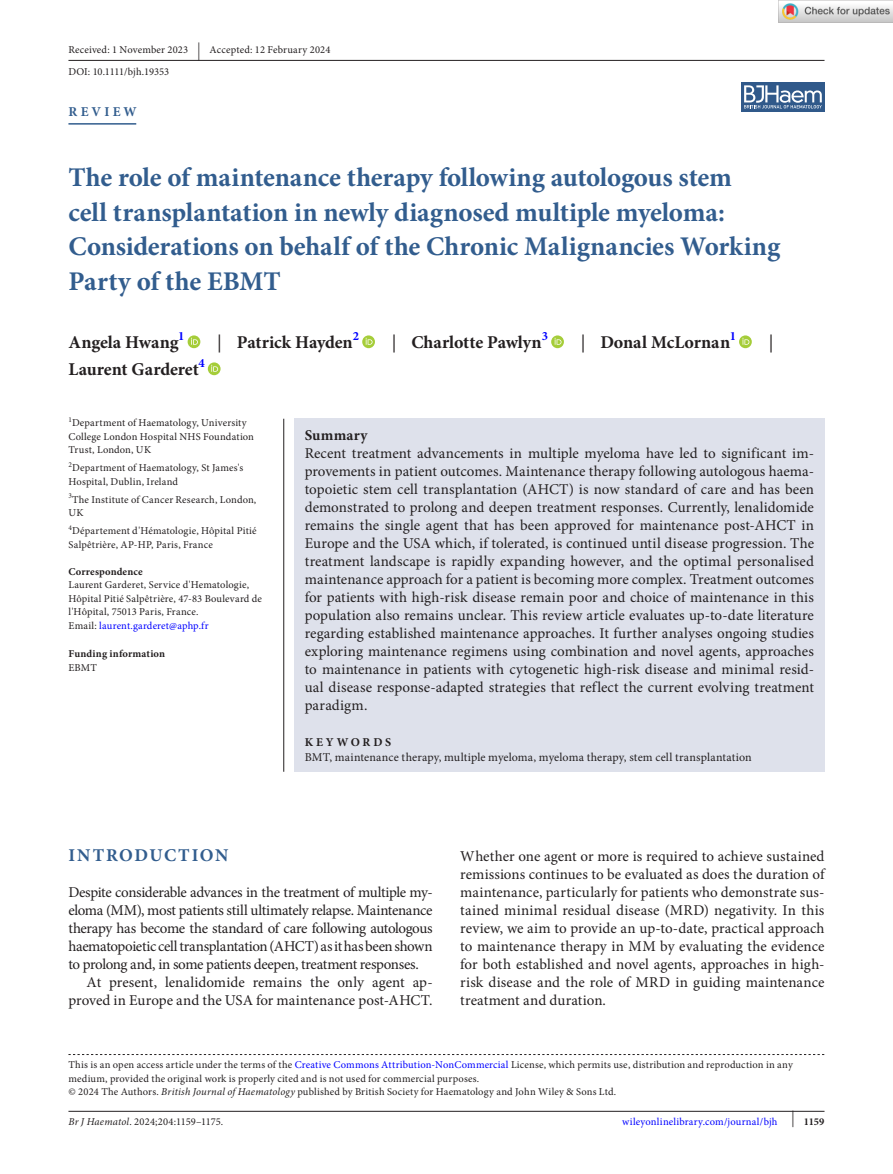
<style>
.page{position:relative;width:893px;height:1174px;background:#fff}
.page>*{position:absolute;margin:0;border:0;box-sizing:border-box;transform-origin:0 0}
.t1{font:700 27px/34.5px "Minion Pro";letter-spacing:-.005em;color:#325d8e}
.t2{font:700 18px "Minion Pro";letter-spacing:-.005em;color:#231f20}
.t3{font:700 18px "Minion Pro";letter-spacing:.08em;color:#325d8e}
.t4{font:18px "Minion Pro";color:#231f20}
.t5{font:15px/18px "Minion Pro";letter-spacing:-.01em;color:#231f20;text-align:justify}
.t6{font:700 15px "Minion Pro";letter-spacing:.015em;color:#231f20}
.t7{font:700 13.5px "Minion Pro";letter-spacing:.23em;color:#325d8e}
.t8{font:700 12.6px "Minion Pro";color:#00f}
.t9{font:12px "Minion Pro";letter-spacing:.01em;color:#231f20}
.t10{font:700 12px "Minion Pro";letter-spacing:.225em;color:#231f20}
.t11{font:10.5px/13.5px "Minion Pro";letter-spacing:.015em;color:#231f20}
.t12{font:10.5px "Minion Pro";letter-spacing:.02em;color:#00f}
.t13{font:700 10.5px "Minion Pro";letter-spacing:.01em;color:#231f20}
.t14{font:7.35px "Minion Pro";color:#231f20}
.s1{font-size:18px}
.s2{font-weight:400}
.s3{color:#00f}
.s4{font-style:italic}
.s5{font-weight:700;color:#231f20}
</style>
<div class="page">
<hr style="left:68px;top:1111px;width:756px;height:1px;background:#231f20">
<div style="left:741px;top:82px;width:83px;height:30px;background:#30598a"></div>
<svg style="left:744px;top:85px;width:78px;height:23px"></svg>
<hr style="left:68px;top:123px;width:68px;height:2px;background:#325d8e">
<div style="left:188px;top:335px;width:12px;height:13px;background:#a5cd39;border-radius:50%"></div>
<svg style="left:191px;top:338px;width:7px;height:7px"></svg>
<svg style="left:362px;top:335px;width:13px;height:13px"></svg>
<svg style="left:366px;top:338px;width:7px;height:7px"></svg>
<svg style="left:551px;top:335px;width:13px;height:13px"></svg>
<svg style="left:555px;top:338px;width:6px;height:7px"></svg>
<svg style="left:739px;top:335px;width:13px;height:13px"></svg>
<svg style="left:742px;top:338px;width:7px;height:7px"></svg>
<svg style="left:208px;top:362px;width:13px;height:13px"></svg>
<svg style="left:211px;top:365px;width:7px;height:7px"></svg>
<hr style="left:68px;top:60px;width:756px;height:1px;background:#231f20">
<svg style="left:68px;top:1054px;width:756px;height:1px"></svg>
<div style="left:294px;top:419px;width:530px;height:352px;background:#dee1eb"></div>
<hr style="left:283px;top:419px;width:1px;height:352px;background:#231f20">
<img style="left:779px;top:0;width:114px;height:23px">
<p class="t11" style="left:68px;top:39px;width:264px;line-height:21.9px">Received: 1 November 2023 <span class="s1">|</span> Accepted: 12 February 2024<br>DOI: 10.1111/bjh.19353</p>
<p class="t7" style="left:69px;top:102px;width:70px">REVIEW</p>
<h1 class="t1" style="left:68px;top:160px;width:713px">The role of maintenance therapy following autologous stem<br>cell transplantation in newly diagnosed multiple myeloma:<br>Considerations on behalf of the Chronic Malignancies Working Party of the EBMT</h1>
<p class="t2" style="left:68px;top:330px;width:112px">Angela Hwang</p>
<p class="t8" style="left:178px;top:327px;width:8px">1</p>
<p class="t2" style="left:217px;top:330px;width:137px"><span class="s2">|</span> Patrick Hayden</p>
<p class="t8" style="left:353px;top:327px;width:8px">2</p>
<p class="t2" style="left:392px;top:330px;width:151px"><span class="s2">|</span> Charlotte Pawlyn</p>
<p class="t8" style="left:542px;top:327px;width:8px">3</p>
<p class="t2" style="left:581px;top:330px;width:151px"><span class="s2">|</span> Donal McLornan</p>
<p class="t8" style="left:730px;top:327px;width:8px">1</p>
<p class="t4" style="left:769px;top:330px;width:6px">|</p>
<p class="t2" style="left:68px;top:357px;width:132px">Laurent Garderet</p>
<p class="t8" style="left:198px;top:354px;width:8px">4</p>
<p class="t14" style="left:68px;top:414px;width:5px">1</p>
<p class="t11" style="left:68px;top:416px;width:187px;text-indent:4px">Department of Haematology, University<br>College London Hospital NHS Foundation<br>Trust, London, UK</p>
<p class="t14" style="left:68px;top:459px;width:5px">2</p>
<p class="t11" style="left:68px;top:461px;width:176px;text-indent:4px">Department of Haematology, St James's<br>Hospital, Dublin, Ireland</p>
<p class="t14" style="left:68px;top:491px;width:5px">3</p>
<p class="t11" style="left:68px;top:493px;width:189px;text-indent:4px">The Institute of Cancer Research, London,<br>UK</p>
<p class="t14" style="left:68px;top:522px;width:5px">4</p>
<p class="t11" style="left:68px;top:524px;width:190px;text-indent:4px">Département d'Hématologie, Hôpital Pitié<br>Salpêtrière, AP-HP, Paris, France</p>
<p class="t13" style="left:68px;top:564px;width:76px">Correspondence</p>
<p class="t11" style="left:68px;top:578px;width:195px">Laurent Garderet, Service d'Hematologie, Hôpital Pitié Salpêtrière, 47-83 Boulevard de l'Hôpital, 75013 Paris, France.<br>Email: <span class="s3">laurent.garderet@aphp.fr</span></p>
<p class="t13" style="left:68px;top:646px;width:98px">Funding information</p>
<p class="t11" style="left:68px;top:661px;width:30px">EBMT</p>
<p class="t6" style="left:305px;top:425px;width:64px">Summary</p>
<p class="t5" style="left:305px;top:444px;width:511px">Recent treatment advancements in multiple myeloma have led to significant im&shy;provements in patient outcomes. Maintenance therapy following autologous haema&shy;topoietic stem cell transplantation (AHCT) is now standard of care and has been demonstrated to prolong and deepen treatment responses. Currently, lenalidomide remains the single agent that has been approved for maintenance post-AHCT in Europe and the USA which, if tolerated, is continued until disease progression. The treatment landscape is rapidly expanding however, and the optimal personalised maintenance approach for a patient is becoming more complex. Treatment outcomes for patients with high-risk disease remain poor and choice of maintenance in this population also remains unclear. This review article evaluates up-to-date literature regarding established maintenance approaches. It further analyses ongoing studies exploring maintenance regimens using combination and novel agents, approaches to maintenance in patients with cytogenetic high-risk disease and minimal resid&shy;ual disease response-adapted strategies that reflect the current evolving treatment paradigm.</p>
<p class="t10" style="left:305px;top:734px;width:88px">KEYWORDS</p>
<p class="t9" style="left:305px;top:749px;width:448px">BMT, maintenance therapy, multiple myeloma, myeloma therapy, stem cell transplantation</p>
<p class="t3" style="left:68px;top:843px;width:162px">INTRODUCTION</p>
<p class="t5" style="left:68px;top:883px;width:366px">Despite considerable advances in the treatment of multiple my-</p>
<p class="t5" style="left:68px;top:901px;width:366px">eloma (MM), most patients still ultimately relapse. Maintenance</p>
<p class="t5" style="left:68px;top:919px;width:366px">therapy has become the standard of care following autologous</p>
<p class="t5" style="left:68px;top:937px;width:366px">haematopoietic cell transplantation (AHCT) as it has been shown</p>
<p class="t5" style="left:68px;top:955px;width:352px">to prolong and, in some patients deepen, treatment responses.</p>
<p class="t5" style="left:86px;top:973px;width:348px">At present, lenalidomide remains the only agent ap-</p>
<p class="t5" style="left:68px;top:991px;width:366px">proved in Europe and the USA for maintenance post-AHCT.</p>
<p class="t5" style="left:460px;top:847px;width:366px">Whether one agent or more is required to achieve sustained remissions continues to be evaluated as does the duration of maintenance, particularly for patients who demonstrate sus&shy;tained minimal residual disease (MRD) negativity. In this review, we aim to provide an up-to-date, practical approach to maintenance therapy in MM by evaluating the evidence for both established and novel agents, approaches in high&shy;risk disease and the role of MRD in guiding maintenance treatment and duration.</p>
<p class="t11" style="left:68px;top:1058px;width:726px">This is an open access article under the terms of the <span class="s3">Creative Commons Attribution-NonCommercial</span> License, which permits use, distribution and reproduction in any medium, provided the original work is properly cited and is not used for commercial purposes.<br>© 2024 The Authors. <span class="s4">British Journal of Haematology</span> published by British Society for Haematology and John Wiley &amp; Sons Ltd.</p>
<p class="t11" style="left:68px;top:1115px;width:156px"><span class="s4">Br J Haematol</span>. 2024;204:1159–1175.</p>
<p class="t12" style="left:622px;top:1114px;width:204px">wileyonlinelibrary.com/journal/bjh <sup>|</sup> <span class="s5">1159</span></p>
</div>
